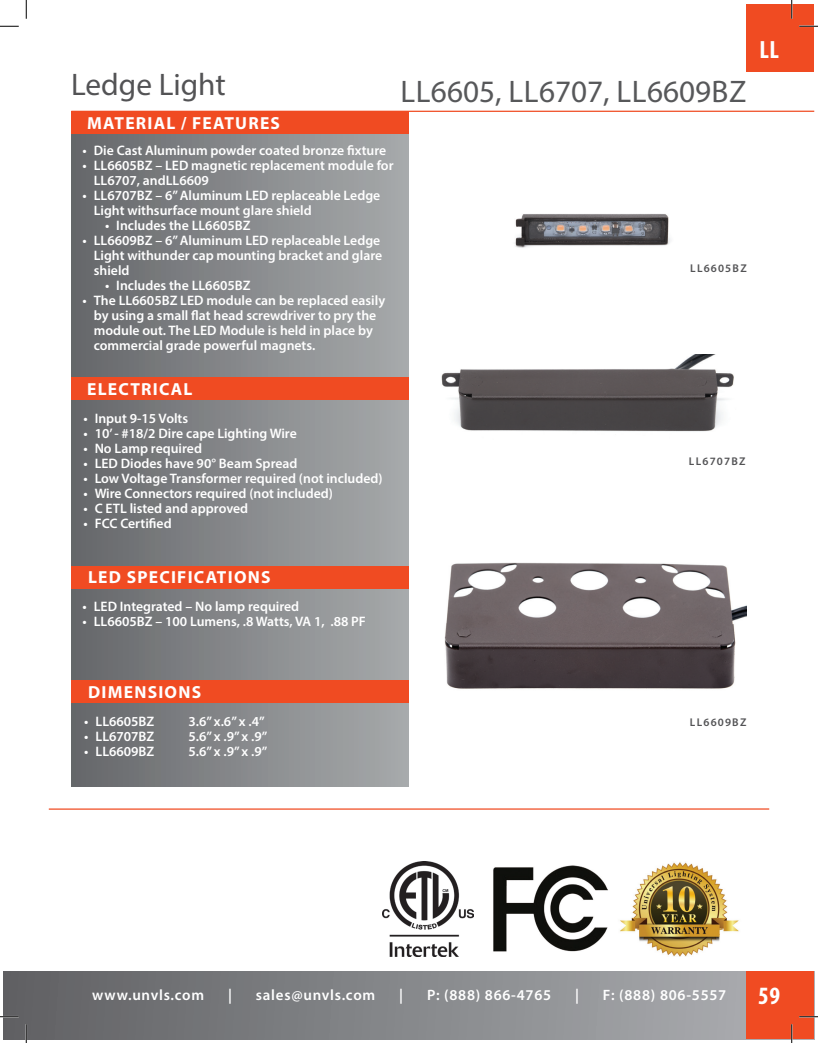
<style>
.page{position:relative;width:818px;height:1043px;background:#fff}
.page>*{position:absolute;margin:0;border:0;box-sizing:border-box;transform-origin:0 0}
.t1{font:31.25px "Myriad Pro";color:#57585a}
.t2{font:31.25px "Myriad Pro";color:#535355}
.t3{font:700 condensed 25px "Myriad Pro";color:#fff}
.t4{font:700 17.5px "Myriad Pro";letter-spacing:.07em;color:#fff}
.t5{font:600 15px "Myriad Pro";letter-spacing:.05em;color:#fff}
.t6{font:600 13.75px/15px "Myriad Pro";color:#fff}
.t7{font:600 11.25px "Myriad Pro";letter-spacing:.11em;color:#535355}
</style>
<div class="page">
<div style="left:4px;top:971px;width:810px;height:68px;background:linear-gradient(to right,#606063,#aeb0b4)"></div>
<div style="left:746px;top:971px;width:68px;height:68px;background:#f04b22"></div>
<hr style="left:71px;top:111px;width:743px;height:1px;background:#f04b22">
<div style="left:746px;top:4px;width:68px;height:67px;background:#f04b22"></div>
<div style="left:71px;top:133px;width:338px;height:653px;background:linear-gradient(to right,#65676a,#a8aaac)"></div>
<div style="left:71px;top:377px;width:338px;height:23px;background:#f04b22"></div>
<img style="left:515px;top:214px;width:155px;height:34px">
<img style="left:441px;top:354px;width:293px;height:78px">
<img style="left:444px;top:562px;width:302px;height:127px">
<hr style="left:49px;top:808px;width:720px;height:1px;background:#f04b22">
<div style="left:71px;top:566px;width:338px;height:22px;background:#f04b22"></div>
<div style="left:71px;top:680px;width:338px;height:22px;background:#f04b22"></div>
<div style="left:71px;top:111px;width:338px;height:22px;background:#f04b22"></div>
<img style="left:382px;top:861px;width:91px;height:95px">
<img style="left:620px;top:862px;width:119px;height:94px">
<img style="left:493px;top:865px;width:115px;height:87px">
<svg style="left:0;top:25px;width:19px;height:2px"></svg>
<svg style="left:799px;top:25px;width:19px;height:2px"></svg>
<svg style="left:0;top:1015px;width:19px;height:2px"></svg>
<svg style="left:799px;top:1015px;width:19px;height:2px"></svg>
<svg style="left:25px;top:0;width:2px;height:19px"></svg>
<svg style="left:25px;top:1024px;width:2px;height:18px"></svg>
<svg style="left:790px;top:0;width:2px;height:19px"></svg>
<svg style="left:790px;top:1024px;width:2px;height:18px"></svg>
<h1 class="t2" style="left:71px;top:65px;width:156px">Ledge Light</h1>
<h1 class="t1" style="left:400px;top:72px;width:347px">LL6605, LL6707, LL6609BZ</h1>
<p class="t4" style="left:87px;top:111px;width:194px">MATERIAL / FEATURES</p>
<p class="t6" style="left:82px;top:142px;width:305px">• Die Cast Aluminum powder coated bronze fixture</p>
<p class="t6" style="left:94px;top:157px;width:301px;text-indent:-11px">• LL6605BZ – LED magnetic replacement module for<br>LL6707, andLL6609</p>
<p class="t6" style="left:94px;top:187px;width:288px;text-indent:-11px">• LL6707BZ – 6” Aluminum LED replaceable Ledge<br>Light withsurface mount glare shield</p>
<p class="t6" style="left:105px;top:217px;width:147px">• Includes the LL6605BZ</p>
<p class="t6" style="left:94px;top:232px;width:290px;text-indent:-11px">• LL6609BZ – 6” Aluminum LED replaceable Ledge<br>Light withunder cap mounting bracket and glare shield</p>
<p class="t6" style="left:105px;top:277px;width:147px">• Includes the LL6605BZ</p>
<p class="t6" style="left:94px;top:292px;width:293px;text-indent:-11px">• The LL6605BZ LED module can be replaced easily by using a small flat head screwdriver to pry the module out. The LED Module is held in place by commercial grade powerful magnets.</p>
<p class="t4" style="left:87px;top:378px;width:107px">ELECTRICAL</p>
<p class="t6" style="left:83px;top:410px;width:106px">• Input 9-15 Volts</p>
<p class="t6" style="left:83px;top:425px;width:215px">• 10’ - #18/2 Dire cape Lighting Wire</p>
<p class="t6" style="left:83px;top:440px;width:120px">• No Lamp required</p>
<p class="t6" style="left:83px;top:455px;width:216px">• LED Diodes have 90° Beam Spread</p>
<p class="t6" style="left:83px;top:470px;width:301px">• Low Voltage Transformer required (not included)</p>
<p class="t6" style="left:83px;top:485px;width:251px">• Wire Connectors required (not included)</p>
<p class="t6" style="left:83px;top:500px;width:166px">• C ETL listed and approved</p>
<p class="t6" style="left:83px;top:515px;width:90px">• FCC Certified</p>
<p class="t7" style="left:690px;top:261px;width:58px">LL6605BZ</p>
<p class="t7" style="left:688px;top:454px;width:58px">LL6707BZ</p>
<h2 class="t3" style="left:759px;top:34px;width:21px">LL</h2>
<p class="t4" style="left:88px;top:566px;width:184px">LED SPECIFICATIONS</p>
<p class="t6" style="left:82px;top:598px;width:218px">• LED Integrated – No lamp required</p>
<p class="t6" style="left:82px;top:613px;width:285px">• LL6605BZ – 100 Lumens, .8 Watts, VA 1, .88 PF</p>
<p class="t4" style="left:88px;top:680px;width:114px">DIMENSIONS</p>
<p class="t6" style="left:84px;top:713px;width:71px">• LL6605BZ</p>
<p class="t6" style="left:188px;top:713px;width:78px">3.6” x.6” x .4”</p>
<p class="t6" style="left:84px;top:728px;width:71px">• LL6707BZ</p>
<p class="t6" style="left:188px;top:728px;width:80px">5.6” x .9” x .9”</p>
<p class="t6" style="left:84px;top:743px;width:71px">• LL6609BZ</p>
<p class="t6" style="left:188px;top:743px;width:80px">5.6” x .9” x .9”</p>
<p class="t7" style="left:689px;top:715px;width:58px">LL6609BZ</p>
<p class="t5" style="left:92px;top:985px;width:113px">www.unvls.com</p>
<p class="t5" style="left:228px;top:985px;width:5px">|</p>
<p class="t5" style="left:256px;top:985px;width:121px">sales@unvls.com</p>
<p class="t5" style="left:399px;top:985px;width:5px">|</p>
<p class="t5" style="left:427px;top:985px;width:126px">P: (888) 866-4765</p>
<p class="t5" style="left:575px;top:985px;width:5px">|</p>
<p class="t5" style="left:603px;top:985px;width:125px">F: (888) 806-5557</p>
<h2 class="t3" style="left:758px;top:979px;width:23px">59</h2>
</div>
